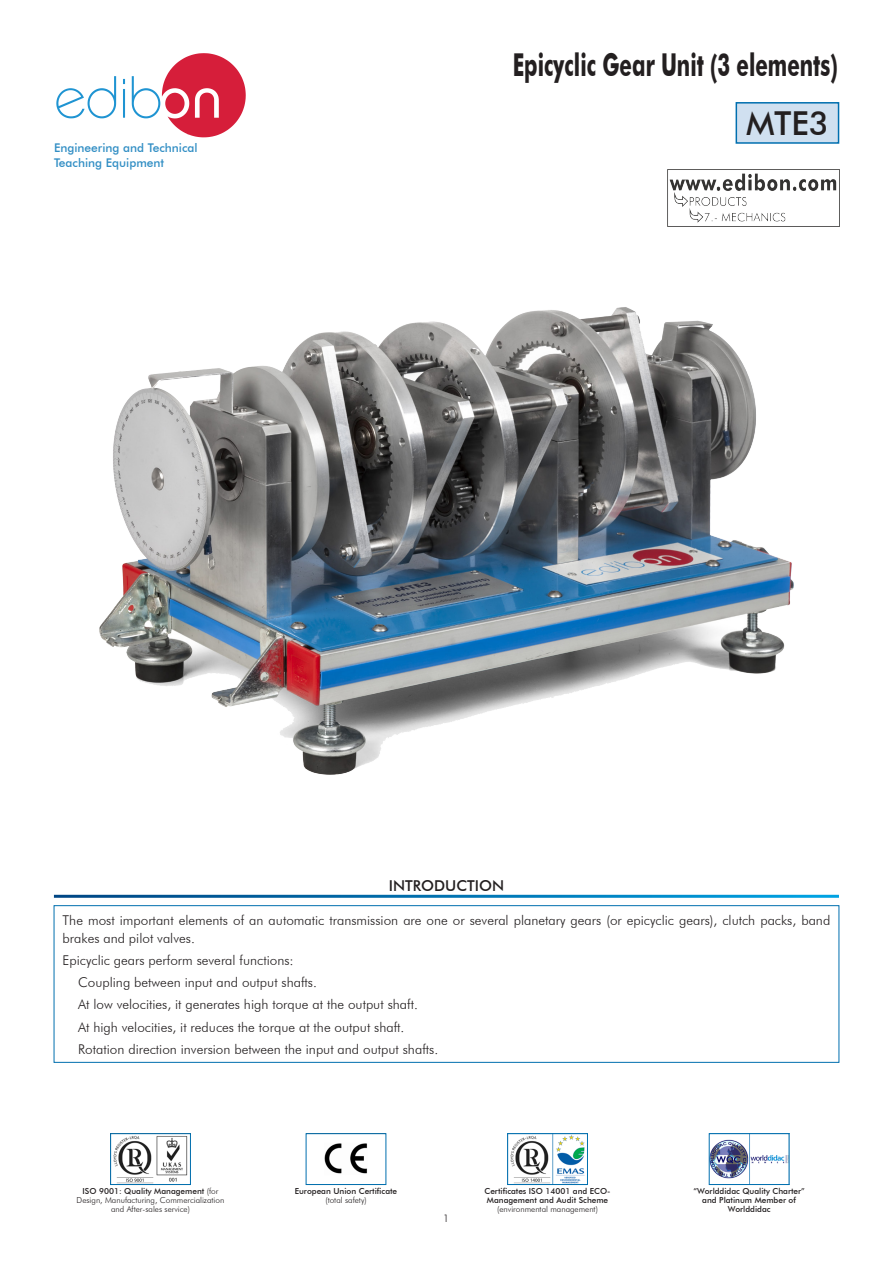
<style>
.page{position:relative;width:893px;height:1263px;background:#fff}
.page>*{position:absolute;margin:0;border:0;box-sizing:border-box;transform-origin:0 0}
.t1{font:500 33px "Futura BT";color:#231f20}
.t2{font:700 31.5px "Futura BT";color:#231f20;scale:.65 1}
.FILETE{font:500 15px "Futura BT";color:#231f20}
.t3{font:300 13.5px/18px "Futura BT";color:#231f20}
.t4{font:500 12px/14.4px "Futura BT";color:#318ec4}
.t5{font:300 10.5px "Futura BT";color:#231f20}
.t6{font:500 8.25px/9px "Futura BT";color:#231f20}
.t7{font:300 8.25px/9px "Futura BT";color:#231f20;text-align:center}
.s1{font-weight:500}
</style>
<div class="page">
<svg style="left:56px;top:76px;width:60px;height:42px"></svg>
<svg style="left:123px;top:79px;width:2px;height:39px"></svg>
<svg style="left:132px;top:53px;width:114px;height:84px"></svg>
<img style="left:711px;top:1135px;width:76px;height:48px">
<div style="left:709px;top:1133px;width:80px;height:52px;border:1px solid #006faf"></div>
<img style="left:510px;top:1135px;width:75px;height:48px">
<div style="left:507px;top:1133px;width:81px;height:52px;border:1px solid #006faf"></div>
<img style="left:324px;top:1143px;width:43px;height:31px">
<div style="left:306px;top:1133px;width:80px;height:52px;border:1px solid #006faf"></div>
<img style="left:113px;top:1135px;width:75px;height:48px">
<div style="left:110px;top:1133px;width:81px;height:52px;border:1px solid #006faf"></div>
<img style="left:667px;top:169px;width:172px;height:57px">
<div style="left:736px;top:103px;width:102px;height:40px;background:#d0e0f0"></div>
<div style="left:736px;top:102px;width:103px;height:42px;border:2px solid #006faf"></div>
<img style="left:99px;top:307px;width:695px;height:468px">
<div style="left:54px;top:905px;width:785px;height:157px;border:1px solid #006faf"></div>
<p class="t4" style="left:54px;top:141px;width:145px">Engineering and Technical<br>Teaching Equipment</p>
<p class="t2" style="left:513px;top:46px;width:502px">Epicyclic Gear Unit (3 elements)</p>
<p class="t1" style="left:746px;top:104px;width:84px">MTE3</p>
<p class="FILETE" style="left:389px;top:876px;width:117px">INTRODUCTION</p>
<p class="t3" style="left:63px;top:910px;width:769px">The most important elements of an automatic transmission are one or several planetary gears (or epicyclic gears), clutch packs, band brakes and pilot valves.</p>
<p class="t3" style="left:63px;top:951px;width:233px">Epicyclic gears perform several functions:</p>
<p class="t3" style="left:78px;top:973px;width:240px">Coupling between input and output shafts.</p>
<p class="t3" style="left:78px;top:995px;width:341px">At low velocities, it generates high torque at the output shaft.</p>
<p class="t3" style="left:78px;top:1017px;width:328px">At high velocities, it reduces the torque at the output shaft.</p>
<p class="t3" style="left:78px;top:1040px;width:362px">Rotation direction inversion between the input and output shafts.</p>
<p class="t7" style="left:77px;top:1186px;width:149px"><span class="s1">ISO 9001: Quality Management</span> (for<br>Design, Manufacturing, Commercialization and After-sales service)</p>
<p class="t6" style="left:295px;top:1186px;width:104px">European Union Certificate</p>
<p class="t7" style="left:325px;top:1195px;width:43px">(total safety)</p>
<p class="t6" style="left:484px;top:1186px;width:128px">Certificates ISO 14001 and ECO-<br>Management and Audit Scheme</p>
<p class="t7" style="left:497px;top:1204px;width:102px">(environmental management)</p>
<p class="t5" style="left:443px;top:1211px;width:8px">1</p>
<p class="t6" style="left:693px;top:1186px;width:113px;text-align:center">“Worlddidac Quality Charter” and Platinum Member of<br>Worlddidac</p>
</div>
